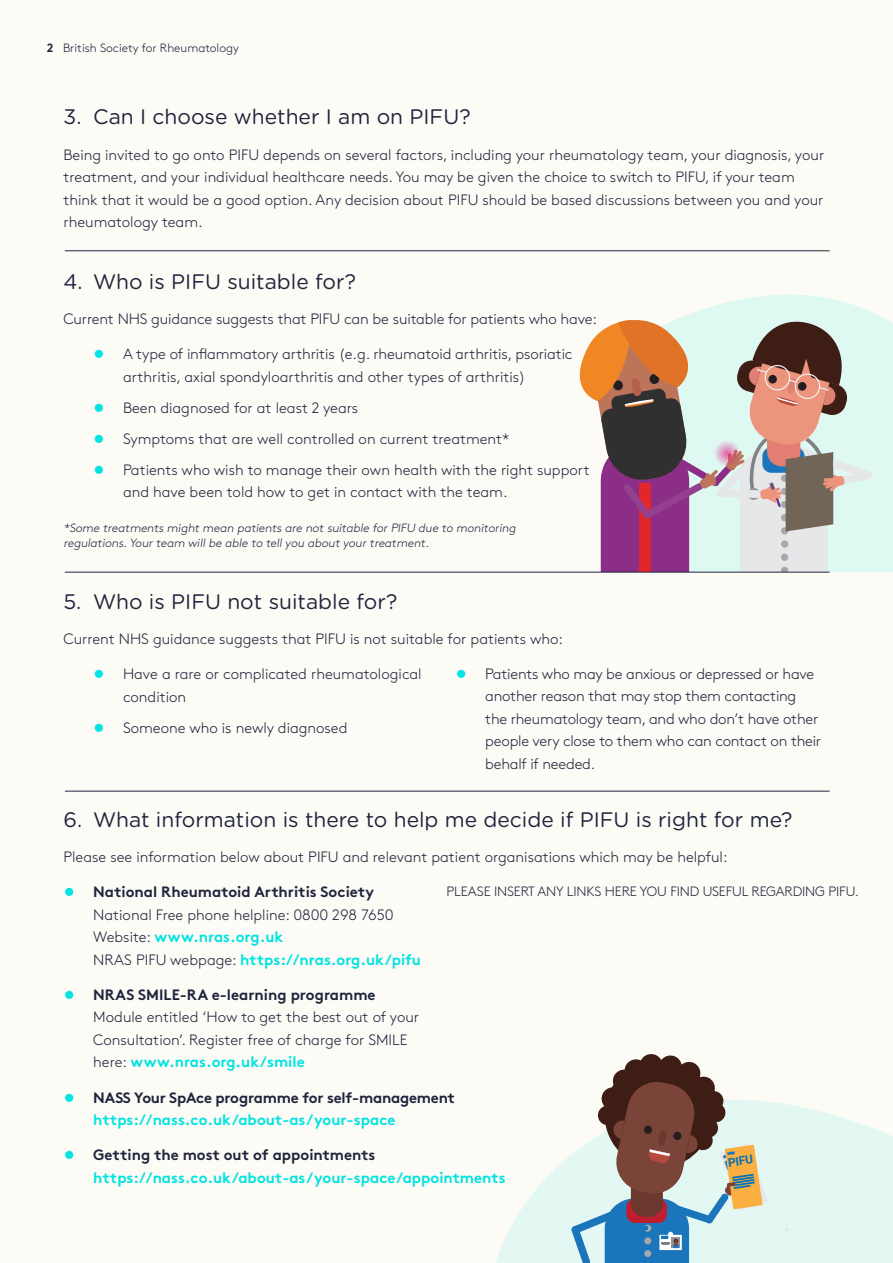
<style>
.page{position:relative;width:893px;height:1263px;background:#fcfbf5}
.page>*{position:absolute;margin:0;border:0;box-sizing:border-box;transform-origin:0 0}
.t1{font:21px "Gotham Rnd";color:#1f243d}
.t2{font:300 15px/22.5px "Brown";color:#1f243d}
.t3{font:700 15px/22.5px "Brown";color:#03e3e2}
.t4{font:700 15px/22.5px "Brown";letter-spacing:-.015em;color:#1f243d}
.t5{font:300 13.5px "Brown";letter-spacing:-.01em;color:#1f243d}
.t6{font:700 12.9px "Myriad Pro";color:#0072bb}
.t7{font:italic 300 12px/15px "Brown";color:#1f243d}
.t8{font:300 12px "Brown";color:#1f243d}
.t9{font:700 11.85px "Roboto";color:#0072bb}
.s1{font-weight:700}
.s2{font-size:22.5px;color:#03e3e2}
.s3{font-weight:700;color:#03e3e2}
.s4{font-weight:300;font-size:22.5px;color:#03e3e2}
.s5{color:#03e3e2}
.s6{font-weight:300;font-size:22.5px}
.s7{color:#1f243d}
</style>
<div class="page">
<svg style="left:495px;top:1102px;width:398px;height:161px;fill:#e3f8f3"></svg>
<svg style="left:694px;top:294px;width:199px;height:278px;fill:#def8f2"></svg>
<hr style="left:65px;top:251px;width:764px;height:1px;background:#1f243d">
<hr style="left:65px;top:791px;width:764px;height:1px;background:#1f243d">
<svg style="left:567px;top:313px;width:305px;height:259px;background:#bda8a6"></svg>
<svg style="left:713px;top:440px;width:27px;height:26px"></svg>
<hr style="left:65px;top:572px;width:764px;height:1px;background:#1f243d">
<svg style="left:571px;top:1054px;width:196px;height:209px"></svg>
<p class="t8" style="left:47px;top:39px;width:194px"><span class="s1">2</span> British Society for Rheumatology</p>
<h1 class="t1" style="left:63px;top:102px;width:409px">3. Can I choose whether I am on PIFU?</h1>
<p class="t2" style="left:63px;top:142px;width:762px">Being invited to go onto PIFU depends on several factors, including your rheumatology team, your diagnosis, your treatment, and your individual healthcare needs. You may be given the choice to switch to PIFU, if your team think that it would be a good option. Any decision about PIFU should be based discussions between you and your rheumatology team.</p>
<h1 class="t1" style="left:63px;top:267px;width:294px">4. Who is PIFU suitable for?</h1>
<p class="t2" style="left:63px;top:306px;width:535px">Current NHS guidance suggests that PIFU can be suitable for patients who have:</p>
<p class="t2" style="left:123px;top:342px;width:451px;text-indent:-30px"><span class="s2">•</span> A type of inflammatory arthritis (e.g. rheumatoid arthritis, psoriatic arthritis, axial spondyloarthritis and other types of arthritis)</p>
<p class="t2" style="left:93px;top:395px;width:267px"><span class="s2">•</span> Been diagnosed for at least 2 years</p>
<p class="t2" style="left:93px;top:426px;width:418px"><span class="s2">•</span> Symptoms that are well controlled on current treatment*</p>
<p class="t2" style="left:123px;top:457px;width:468px;text-indent:-30px"><span class="s2">•</span> Patients who wish to manage their own health with the right support and have been told how to get in contact with the team.</p>
<p class="t7" style="left:63px;top:520px;width:456px">*Some treatments might mean patients are not suitable forPIFU due to monitoring regulations.Yourteam willbe able to tellyou about yourtreatment.</p>
<h1 class="t1" style="left:63px;top:587px;width:335px">5. Who is PIFU not suitable for?</h1>
<p class="t2" style="left:63px;top:627px;width:501px">Current NHS guidance suggests that PIFU is not suitable for patients who:</p>
<p class="t2" style="left:123px;top:662px;width:300px;text-indent:-30px"><span class="s2">•</span> Have a rare or complicated rheumatological condition</p>
<p class="t2" style="left:93px;top:715px;width:256px"><span class="s2">•</span> Someone who is newly diagnosed</p>
<p class="t2" style="left:485px;top:661px;width:337px;text-indent:-30px"><span class="s2">•</span> Patients who may be anxious or depressed or have another reason that may stop them contacting the rheumatology team, and who don’t have other people very close to them who can contact on their behalf if needed.</p>
<h1 class="t1" style="left:63px;top:805px;width:731px">6. What information is there to help me decide if PIFU is right for me?</h1>
<p class="t2" style="left:63px;top:844px;width:666px">Please see information below about PIFU and relevant patient organisations which may be helpful:</p>
<p class="t2" style="left:93px;top:880px;width:329px;text-indent:-30px"><span class="s2">•</span> <span class="s1">National Rheumatoid Arthritis Society </span>National Free phone helpline: 0800 298 7650<br>Website: <span class="s3">www.nras.org.uk<br></span>NRAS PIFU webpage: <span class="s3">https://nras.org.uk/pifu</span></p>
<p class="t2" style="left:93px;top:982px;width:327px;text-indent:-30px"><span class="s2">•</span> <span class="s1">NRAS SMILE-RA e-learning programme </span>Module entitled ‘How to get the best out of your Consultation’. Register free of charge for SMILE here: <span class="s3">www.nras.org.uk/smile</span></p>
<p class="t4" style="left:93px;top:1085px;width:363px;text-indent:-30px"><span class="s4">•</span> NASS Your SpAce programme for self-management <span class="s5">https://nass.co.uk/about-as/your-space</span></p>
<p class="t3" style="left:93px;top:1142px;width:414px;text-indent:-30px"><span class="s6">•</span> <span class="s7">Getting the most out of appointments </span>https://nass.co.uk/about-as/your-space/appointments</p>
<p class="t5" style="left:446px;top:881px;width:414px">PLEASE INSERT ANY LINKS HERE YOU FIND USEFUL REGARDING PIFU.</p>
<p class="t6" style="left:723px;top:1158px;width:28px;rotate:-19deg">PIFU</p>
<p class="t9" style="left:727px;top:1154px;width:26px;rotate:-8deg">PIFU</p>
</div>
